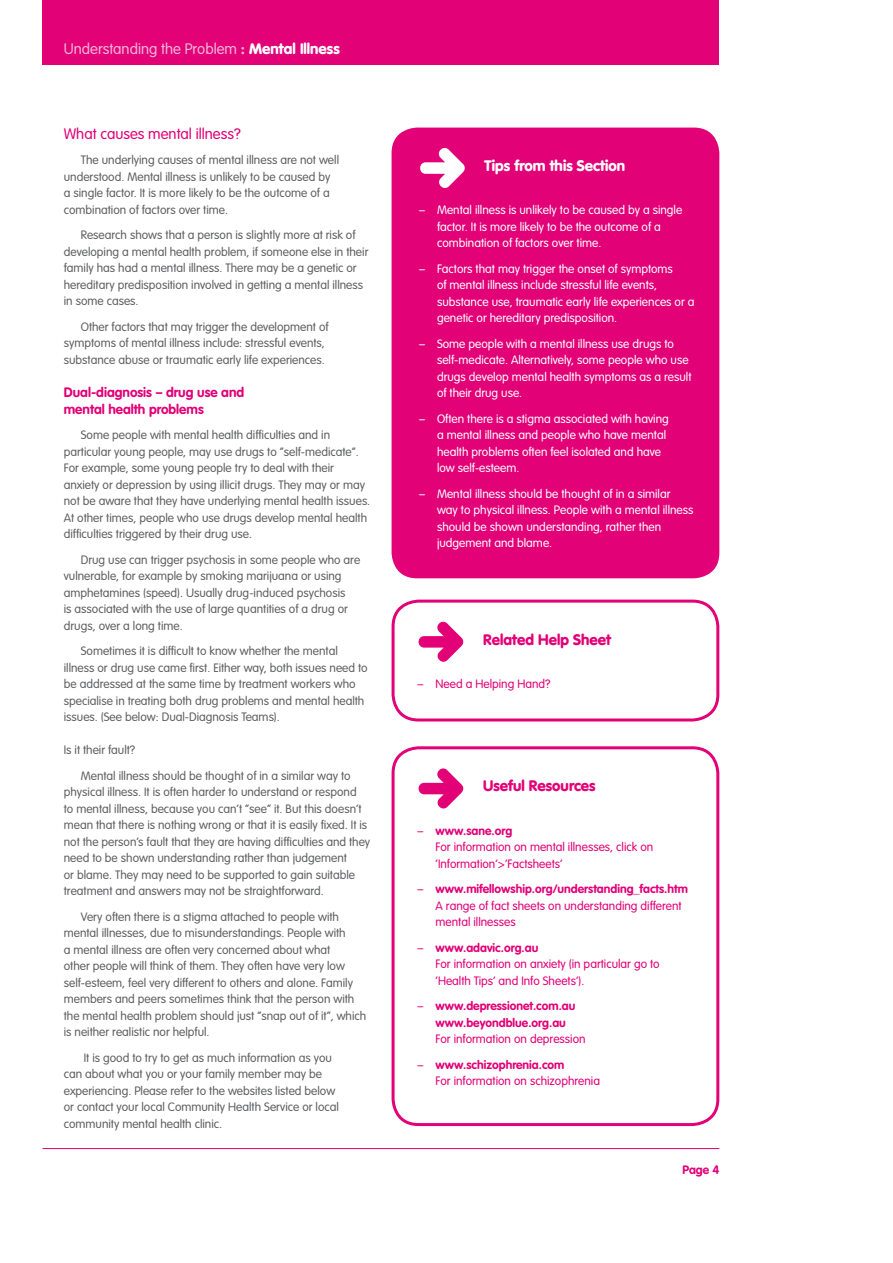
<style>
.page{position:relative;width:893px;height:1263px;background:#fff}
.page>*{position:absolute;margin:0;border:0;box-sizing:border-box;transform-origin:0 0}
.t1{font:300 15px "VAG Rounded";color:#f6b3d6}
.t2{font:900 15px "VAG Rounded";color:#e20177}
.t3{font:300 15px "VAG Rounded";color:#e20177}
.t4{font:900 15px "VAG Rounded";color:#fff}
.t5{font:700 13.5px/16.5px "VAG Rounded";color:#e20177}
.t6{font:300 12px/16.5px "VAG Rounded";color:#5f6062}
.t7{font:300 12px/16.5px "VAG Rounded";color:#fff}
.t8{font:300 12px/16.5px "VAG Rounded";color:#e20177}
.t9{font:700 12px/16.5px "VAG Rounded";color:#e20177}
.s1{font-weight:900}
.s2{font-weight:900;color:#fff}
</style>
<div class="page">
<div style="left:43px;top:0;width:676px;height:65px;background:#e20177"></div>
<hr style="left:43px;top:1148px;width:676px;height:1px;background:#e20177">
<div style="left:392px;top:600px;width:327px;height:121px;border:3px solid #e20177;border-radius:26px"></div>
<svg style="left:419px;top:621px;width:45px;height:41px"></svg>
<div style="left:392px;top:746px;width:327px;height:380px;border:3px solid #e20177;border-radius:26px"></div>
<svg style="left:419px;top:768px;width:45px;height:41px"></svg>
<div style="left:392px;top:128px;width:327px;height:450px;background:#e20177;border-radius:26px"></div>
<svg style="left:420px;top:148px;width:45px;height:40px"></svg>
<p class="t1" style="left:64px;top:40px;width:277px">Understanding the Problem <span class="s1">:</span> <span class="s2">Mental Illness</span></p>
<p class="t3" style="left:64px;top:125px;width:178px">What causes mental illness?</p>
<p class="t6" style="left:64px;top:152px;width:277px;text-indent:17px">The underlying causes of mental illness are not well understood. Mental illness is unlikely to be caused by a single factor. It is more likely to be the outcome of a combination of factors over time.</p>
<p class="t6" style="left:64px;top:227px;width:306px;text-indent:17px">Research shows that a person is slightly more at risk of developing a mental health problem, if someone else in their family has had a mental illness. There may be a genetic or hereditary predisposition involved in getting a mental illness in some cases.</p>
<p class="t6" style="left:64px;top:319px;width:266px;text-indent:17px">Other factors that may trigger the development of symptoms of mental illness include: stressful events, substance abuse or traumatic early life experiences.</p>
<p class="t5" style="left:64px;top:384px;width:182px">Dual-diagnosis – drug use and mental health problems</p>
<p class="t6" style="left:64px;top:427px;width:308px;text-indent:17px">Some people with mental health difficulties and in particular young people, may use drugs to “self-medicate”.<br>For example, some young people try to deal with their anxiety or depression by using illicit drugs. They may or may not be aware that they have underlying mental health issues.<br>At other times, people who use drugs develop mental health difficulties triggered by their drug use.</p>
<p class="t6" style="left:64px;top:551px;width:298px;text-indent:17px">Drug use can trigger psychosis in some people who are vulnerable, for example by smoking marijuana or using amphetamines (speed). Usually drug-induced psychosis<br>is associated with the use of large quantities of a drug or drugs, over a long time.</p>
<p class="t6" style="left:64px;top:643px;width:305px;text-indent:17px">Sometimes it is difficult to know whether the mental illness or drug use came first. Either way, both issues need to be addressed at the same time by treatment workers who specialise in treating both drug problems and mental health issues. (See below: Dual-Diagnosis Teams).</p>
<p class="t6" style="left:81px;top:737px;width:271px;line-height:25.5px;text-indent:-17px">Is it their fault?<br>Mental illness should be thought of in a similar way to</p>
<p class="t6" style="left:64px;top:784px;width:308px">physical illness. It is often harder to understand or respond<br>to mental illness, because you can’t “see” it. But this doesn’t mean that there is nothing wrong or that it is easily fixed. It is not the person’s fault that they are having difficulties and they need to be shown understanding rather than judgement<br>or blame. They may need to be supported to gain suitable treatment and answers may not be straightforward.</p>
<p class="t6" style="left:64px;top:908px;width:304px;text-indent:17px">Very often there is a stigma attached to people with mental illnesses, due to misunderstandings. People with<br>a mental illness are often very concerned about what<br>other people will think of them. They often have very low self-esteem, feel very different to others and alone. Family members and peers sometimes think that the person with the mental health problem should just “snap out of it”, which is neither realistic nor helpful.</p>
<p class="t6" style="left:64px;top:1049px;width:277px;text-indent:20px">It is good to try to get as much information as you can about what you or your family member may be experiencing. Please refer to the websites listed below or contact your local Community Health Service or local community mental health clinic.</p>
<p class="t7" style="left:419px;top:202px;width:7px">–</p>
<p class="t7" style="left:419px;top:261px;width:7px">–</p>
<p class="t7" style="left:419px;top:336px;width:7px">–</p>
<p class="t7" style="left:419px;top:411px;width:7px">–</p>
<p class="t7" style="left:419px;top:486px;width:7px">–</p>
<p class="t4" style="left:485px;top:156px;width:142px">Tips from this Section</p>
<p class="t7" style="left:437px;top:202px;width:247px">Mental illness is unlikely to be caused by a single factor. It is more likely to be the outcome of a combination of factors over time.</p>
<p class="t7" style="left:437px;top:261px;width:259px">Factors that may trigger the onset of symptoms<br>of mental illness include stressful life events, substance use, traumatic early life experiences or a genetic or hereditary predisposition.</p>
<p class="t7" style="left:437px;top:336px;width:256px">Some people with a mental illness use drugs to self-medicate. Alternatively, some people who use drugs develop mental health symptoms as a result of their drug use.</p>
<p class="t7" style="left:437px;top:411px;width:233px">Often there is a stigma associated with having a mental illness and people who have mental health problems often feel isolated and have low self-esteem.</p>
<p class="t7" style="left:437px;top:486px;width:258px">Mental illness should be thought of in a similar way to physical illness. People with a mental illness should be shown understanding, rather then judgement and blame.</p>
<p class="t2" style="left:483px;top:630px;width:130px">Related Help Sheet</p>
<p class="t8" style="left:418px;top:676px;width:134px">– Need a Helping Hand?</p>
<p class="t8" style="left:418px;top:823px;width:7px">–</p>
<p class="t8" style="left:418px;top:881px;width:7px">–</p>
<p class="t8" style="left:418px;top:940px;width:7px">–</p>
<p class="t8" style="left:418px;top:998px;width:7px">–</p>
<p class="t8" style="left:418px;top:1057px;width:7px">–</p>
<p class="t2" style="left:483px;top:777px;width:114px">Useful Resources</p>
<p class="t9" style="left:436px;top:823px;width:78px">www.sane.org</p>
<p class="t8" style="left:436px;top:839px;width:219px">For information on mental illnesses, click on ‘Information’&gt;’Factsheets’</p>
<p class="t9" style="left:436px;top:881px;width:254px">www.mifellowship.org/understanding_facts.htm</p>
<p class="t8" style="left:436px;top:898px;width:248px">A range of fact sheets on understanding different mental illnesses</p>
<p class="t9" style="left:436px;top:940px;width:104px">www.adavic.org.au</p>
<p class="t8" style="left:436px;top:956px;width:226px">For information on anxiety (in particular go to ‘Health Tips’ and Info Sheets’).</p>
<p class="t9" style="left:436px;top:998px;width:141px">www.depressionet.com.au www.beyondblue.org.au</p>
<p class="t8" style="left:436px;top:1031px;width:152px">For information on depression</p>
<p class="t9" style="left:436px;top:1057px;width:130px">www.schizophrenia.com</p>
<p class="t8" style="left:436px;top:1073px;width:166px">For information on schizophrenia</p>
<p class="t9" style="left:682px;top:1162px;width:38px">Page 4</p>
</div>
